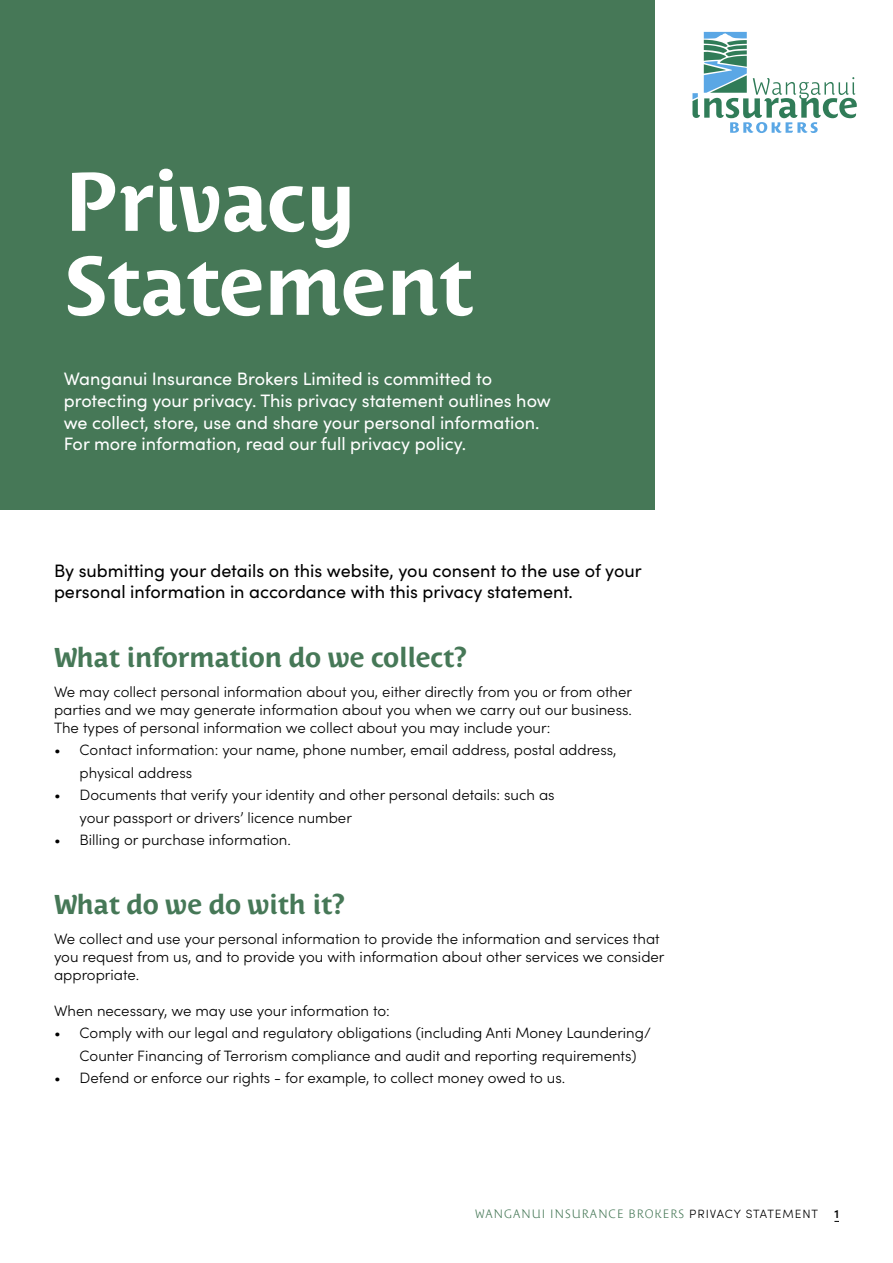
<style>
.page{position:relative;width:893px;height:1263px;background:#fff}
.page>*{position:absolute;margin:0;border:0;box-sizing:border-box;transform-origin:0 0}
.t1{font:700 82.5px/84px "Costa Std";letter-spacing:-.01em;color:#fff}
.t2{font:700 27px "Costa Std";letter-spacing:-.01em;color:#467857}
.t3{font:18px/21.6px "Sofia Pro";color:#fff}
.t4{font:18px/21.6px "Sofia Pro";color:#000}
.t5{font:300 15px/18px "Sofia Pro";color:#000}
.t6{font:300 12px "Costa Std";letter-spacing:.075em;color:#467857}
.t7{font:600 12px "Sofia Pro";color:#000}
.s1{font-family:"Sofia Pro";color:#000}
</style>
<div class="page">
<div style="left:0;top:0;width:655px;height:509px;background:#467857"></div>
<svg style="left:692px;top:32px;width:165px;height:101px"></svg>
<h1 class="t1" style="left:64px;top:160px;width:410px">Privacy<br>Statement</h1>
<p class="t3" style="left:64px;top:367px;width:489px">Wanganui Insurance Brokers Limited is committed to protecting your privacy. This privacy statement outlines how we collect, store, use and share your personal information.<br>For more information, read our full privacy policy.</p>
<p class="t4" style="left:54px;top:559px;width:589px">By submitting your details on this website, you consent to the use of your personal information in accordance with this privacy statement.</p>
<h2 class="t2" style="left:54px;top:642px;width:415px">What information do we collect?</h2>
<p class="t5" style="left:54px;top:682px;width:580px;text-align:justify">We may collect personal information about you, either directly from you or from other parties and we may generate information about you when we carry out our business.<br>The types of personal information we collect about you may include your:</p>
<p class="t5" style="left:80px;top:738px;width:539px;line-height:22.5px;text-indent:-26px">• Contact information: your name, phone number, email address, postal address, physical address</p>
<p class="t5" style="left:80px;top:783px;width:477px;line-height:22.5px;text-indent:-26px">• Documents that verify your identity and other personal details: such as your passport or drivers’ licence number</p>
<p class="t5" style="left:54px;top:830px;width:238px">• Billing or purchase information.</p>
<h2 class="t2" style="left:54px;top:888px;width:293px">What do we do with it?</h2>
<p class="t5" style="left:54px;top:929px;width:612px">We collect and use your personal information to provide the information and services that you request from us, and to provide you with information about other services we consider appropriate.</p>
<p class="t5" style="left:54px;top:1001px;width:337px">When necessary, we may use your information to:</p>
<p class="t5" style="left:80px;top:1021px;width:573px;line-height:22.5px;text-indent:-26px">• Comply with our legal and regulatory obligations (including Anti Money Laundering/<br>Counter Financing of Terrorism compliance and audit and reporting requirements)</p>
<p class="t5" style="left:54px;top:1068px;width:513px">• Defend or enforce our rights - for example, to collect money owed to us.</p>
<p class="t6" style="left:475px;top:1207px;width:344px">WANGANUI INSURANCE BROKERS <span class="s1">PRIVACY STATEMENT</span></p>
<p class="t7" style="left:834px;top:1205px;width:6px">1</p>
</div>
